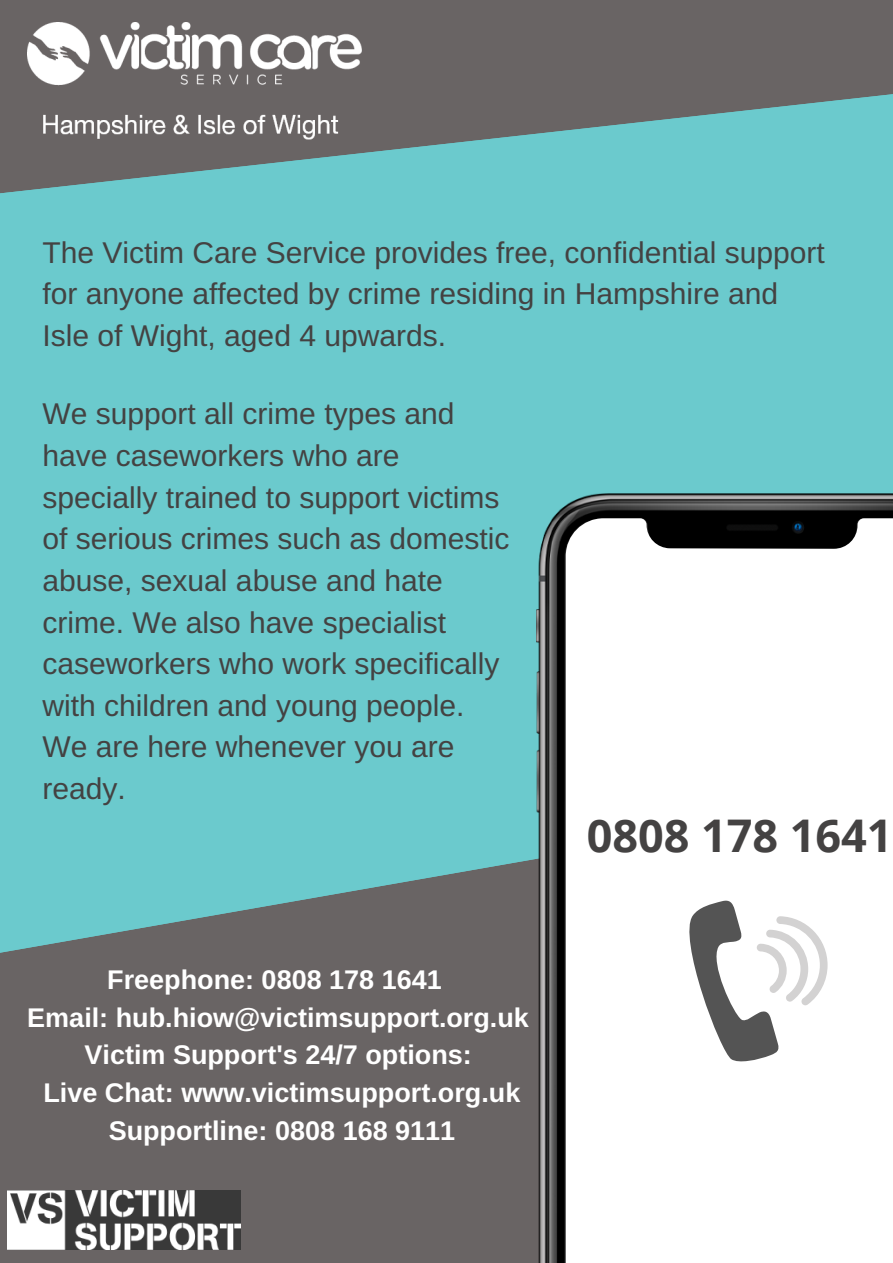
<style>
.page{position:relative;width:893px;height:1263px;background:#6bcacd}
.page>*{position:absolute;margin:0;border:0;box-sizing:border-box;transform-origin:0 0}
.t1{font:700 45px "Open Sans";color:#444242}
.t2{font:30px/41.6px "Arimo";color:#444242}
.t3{font:700 27px "Arimo";color:#fff}
</style>
<div class="page">
<svg style="left:0;top:859px;width:536px;height:404px;background:#697071"></svg>
<img style="left:536px;top:493px;width:357px;height:770px">
<div style="left:566px;top:518px;width:327px;height:745px;background:#fff"></div>
<svg style="left:0;top:0;width:893px;height:194px;fill:#696464"></svg>
<svg style="left:677px;top:899px;width:150px;height:165px;background:#d2d2d2"></svg>
<img style="left:28px;top:23px;width:333px;height:133px">
<img style="left:7px;top:1191px;width:234px;height:58px">
<p class="t2" style="left:42px;top:232px;width:784px">The Victim Care Service provides free, confidential support for anyone affected by crime residing in Hampshire and<br>Isle of Wight, aged 4 upwards.</p>
<p class="t2" style="left:42px;top:393px;width:468px">We support all crime types and have caseworkers who are specially trained to support victims of serious crimes such as domestic abuse, sexual abuse and hate crime. We also have specialist caseworkers who work specifically with children and young people.</p>
<p class="t2" style="left:42px;top:726px;width:414px">We are here whenever you are ready.</p>
<p class="t3" style="left:107px;top:964px;width:336px">Freephone: 0808 178 1641</p>
<p class="t3" style="left:27px;top:1002px;width:503px">Email: hub.hiow@victimsupport.org.uk</p>
<p class="t3" style="left:84px;top:1040px;width:389px">Victim Support's 24/7 options:</p>
<p class="t3" style="left:43px;top:1078px;width:478px">Live Chat: www.victimsupport.org.uk</p>
<p class="t3" style="left:109px;top:1115px;width:348px">Supportline: 0808 168 9111</p>
<p class="t1" style="left:587px;top:804px;width:307px">0808 178 1641</p>
</div>
